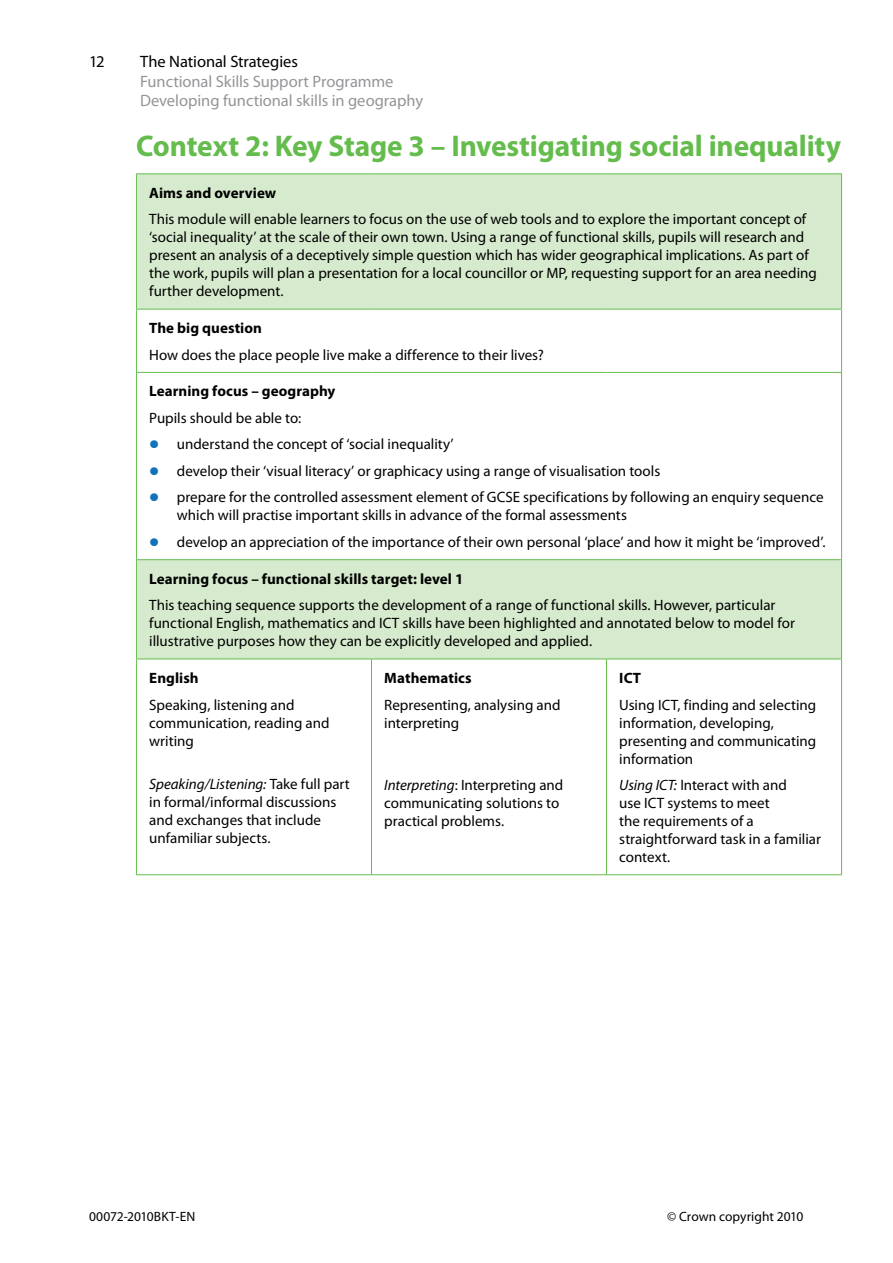
<style>
.page{position:relative;width:893px;height:1263px;background:#fff}
.page>*{position:absolute;margin:0;border:0;box-sizing:border-box;transform-origin:0 0}
.A_head{font:700 30px "Myriad Pro";letter-spacing:-.005em;color:#64bc4d}
.t1{font:16.5px/19.8px "Myriad Pro";letter-spacing:-.005em;color:#939598}
.t2{font:16.5px "Myriad Pro";letter-spacing:-.005em;color:#000}
.Para_table{font:15px/18px "Myriad Pro";color:#000}
.Para_table_bullet1{font:15px/18px "Myriad Pro";color:#000}
.Para_table-2{font:700 15px "Myriad Pro";letter-spacing:.005em;color:#000}
.t3{font:13.5px "Myriad Pro";letter-spacing:-.005em;color:#000}
.s1{font-weight:700;font-size:30px;color:#1072ba}
.s2{font-style:italic}
</style>
<div class="page">
<svg style="left:137px;top:174px;width:704px;height:485px"></svg>
<hr style="left:841px;top:174px;width:1px;height:135px;background:#64bc4d">
<hr style="left:841px;top:309px;width:1px;height:63px;background:#64bc4d">
<hr style="left:841px;top:373px;width:1px;height:186px;background:#64bc4d">
<hr style="left:841px;top:560px;width:1px;height:99px;background:#64bc4d">
<hr style="left:371px;top:659px;width:1px;height:215px;background:#64bc4d">
<hr style="left:606px;top:659px;width:1px;height:215px;background:#64bc4d">
<hr style="left:841px;top:659px;width:1px;height:215px;background:#64bc4d">
<hr style="left:136px;top:173px;width:235px;height:1px;background:#64bc4d">
<hr style="left:136px;top:174px;width:1px;height:135px;background:#64bc4d">
<hr style="left:371px;top:173px;width:235px;height:1px;background:#64bc4d">
<hr style="left:606px;top:173px;width:236px;height:1px;background:#64bc4d">
<hr style="left:136px;top:309px;width:235px;height:1px;background:#64bc4d">
<hr style="left:136px;top:309px;width:1px;height:63px;background:#64bc4d">
<hr style="left:371px;top:309px;width:235px;height:1px;background:#64bc4d">
<hr style="left:606px;top:309px;width:236px;height:1px;background:#64bc4d">
<hr style="left:136px;top:372px;width:235px;height:1px;background:#64bc4d">
<hr style="left:136px;top:373px;width:1px;height:186px;background:#64bc4d">
<hr style="left:371px;top:372px;width:235px;height:1px;background:#64bc4d">
<hr style="left:606px;top:372px;width:236px;height:1px;background:#64bc4d">
<hr style="left:136px;top:559px;width:235px;height:1px;background:#64bc4d">
<hr style="left:136px;top:560px;width:1px;height:99px;background:#64bc4d">
<hr style="left:371px;top:559px;width:235px;height:1px;background:#64bc4d">
<hr style="left:606px;top:559px;width:236px;height:1px;background:#64bc4d">
<hr style="left:136px;top:659px;width:235px;height:1px;background:#64bc4d">
<hr style="left:136px;top:659px;width:1px;height:215px;background:#64bc4d">
<hr style="left:371px;top:659px;width:235px;height:1px;background:#64bc4d">
<hr style="left:606px;top:659px;width:236px;height:1px;background:#64bc4d">
<hr style="left:136px;top:874px;width:235px;height:1px;background:#64bc4d">
<hr style="left:371px;top:874px;width:235px;height:1px;background:#64bc4d">
<hr style="left:606px;top:874px;width:236px;height:1px;background:#64bc4d">
<p class="t2" style="left:89px;top:51px;width:17px">12</p>
<p class="t2" style="left:140px;top:51px;width:159px">The National Strategies</p>
<p class="t1" style="left:140px;top:71px;width:285px">Functional Skills Support Programme<br>Developing functional skills in geography</p>
<p class="A_head" style="left:136px;top:127px;width:707px">Context 2: Key Stage 3 – Investigating social inequality</p>
<p class="Para_table-2" style="left:149px;top:183px;width:129px">Aims and overview</p>
<p class="Para_table" style="left:149px;top:210px;width:669px">This module will enable learners to focus on the use of web tools and to explore the important concept of ‘social inequality’ at the scale of their own town. Using a range of functional skills, pupils will research and present an analysis of a deceptively simple question which has wider geographical implications. As part of the work, pupils will plan a presentation for a local councillor or MP, requesting support for an area needing further development.</p>
<p class="Para_table-2" style="left:149px;top:318px;width:114px">The big question</p>
<p class="Para_table" style="left:149px;top:345px;width:396px">How does the place people live make a difference to their lives?</p>
<p class="Para_table-2" style="left:149px;top:382px;width:188px">Learning focus – geography</p>
<p class="Para_table" style="left:149px;top:409px;width:154px">Pupils should be able to:</p>
<p class="Para_table_bullet1" style="left:149px;top:435px;width:306px"><span class="s1">•</span> understand the concept of ‘social inequality’</p>
<p class="Para_table_bullet1" style="left:149px;top:462px;width:513px"><span class="s1">•</span> develop their ‘visual literacy’ or graphicacy using a range of visualisation tools</p>
<p class="Para_table_bullet1" style="left:177px;top:488px;width:648px;text-indent:-28px"><span class="s1">•</span> prepare for the controlled assessment element of GCSE specifications by following an enquiry sequence which will practise important skills in advance of the formal assessments</p>
<p class="Para_table_bullet1" style="left:149px;top:533px;width:678px"><span class="s1">•</span> develop an appreciation of the importance of their own personal ‘place’ and how it might be ‘improved’.</p>
<p class="Para_table-2" style="left:149px;top:569px;width:316px">Learning focus – functional skills target: level 1</p>
<p class="Para_table" style="left:149px;top:596px;width:647px">This teaching sequence supports the development of a range of functional skills. However, particular functional English, mathematics and ICT skills have been highlighted and annotated below to model for illustrative purposes how they can be explicitly developed and applied.</p>
<p class="Para_table-2" style="left:149px;top:668px;width:51px">English</p>
<p class="Para_table" style="left:149px;top:695px;width:182px">Speaking, listening and communication, reading and writing</p>
<p class="Para_table" style="left:149px;top:775px;width:202px"><span class="s2">Speaking/Listening:</span> Take full part in formal/informal discussions and exchanges that include unfamiliar subjects.</p>
<p class="Para_table-2" style="left:384px;top:668px;width:89px">Mathematics</p>
<p class="Para_table" style="left:384px;top:695px;width:178px">Representing, analysing and interpreting</p>
<p class="Para_table-2" style="left:619px;top:668px;width:23px">ICT</p>
<p class="Para_table" style="left:619px;top:695px;width:198px">Using ICT, finding and selecting information, developing, presenting and communicating information</p>
<p class="Para_table" style="left:619px;top:776px;width:203px"><span class="s2">Using ICT:</span> Interact with and<br>use ICT systems to meet<br>the requirements of a straightforward task in a familiar context.</p>
<p class="Para_table" style="left:384px;top:776px;width:181px"><span class="s2">Interpreting</span>: Interpreting and communicating solutions to practical problems.</p>
<p class="t3" style="left:89px;top:1208px;width:108px">00072-2010BKT-EN</p>
<p class="t3" style="left:667px;top:1208px;width:138px">© Crown copyright 2010</p>
</div>
